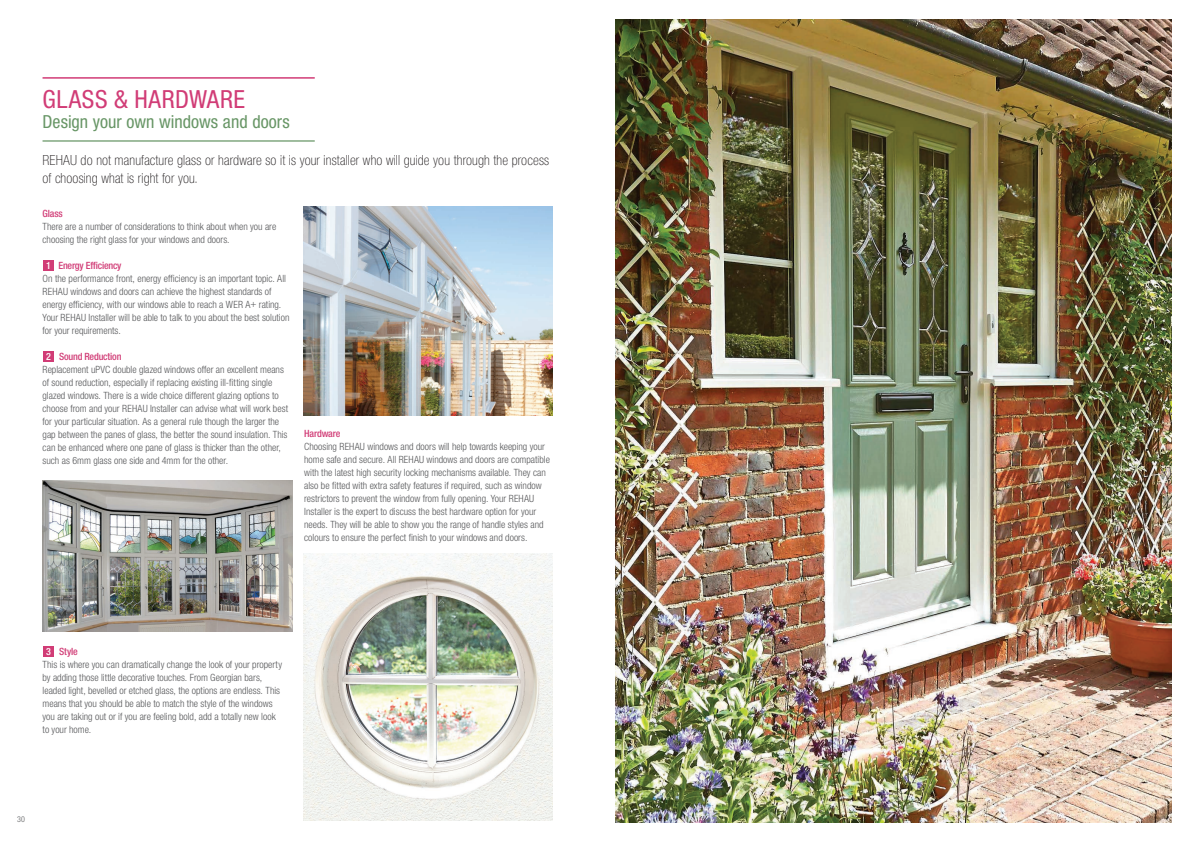
<style>
.page{position:relative;width:1191px;height:842px;background:#fff}
.page>*{position:absolute;margin:0;border:0;box-sizing:border-box;transform-origin:0 0}
.Cover_page_headline{font:condensed 25px "Helvetica Neue LTW1 G";letter-spacing:.025em;color:#d13c76}
.Cover_page_subline{font:condensed 18px "Helvetica Neue LTW1 G";color:#689666}
.Leadtext_small{font:100 condensed 14px/18px "Helvetica Neue LTW1 G";letter-spacing:.01em;color:#231f20}
.Bodytext{font:300 condensed 10px/13px "Helvetica Neue LTW1 G";color:#57585a}
.Bodytext-2{font:500 condensed 10px "Helvetica Neue LTW1 G";letter-spacing:-.02em;color:#d13c76}
.t1{font:300 condensed 8px "Helvetica Neue LTW1 G";color:#57585a}
.s1{color:#fff}
</style>
<div class="page">
<div style="left:43px;top:351px;width:11px;height:11px;background:#d13c76"></div>
<hr style="left:43px;top:77px;width:272px;height:2px;background:#d13c76">
<hr style="left:43px;top:140px;width:272px;height:2px;background:#689666">
<img style="left:615px;top:20px;width:556px;height:802px">
<img style="left:303px;top:553px;width:250px;height:268px">
<img style="left:303px;top:207px;width:250px;height:208px">
<img style="left:43px;top:480px;width:249px;height:151px">
<div style="left:43px;top:260px;width:11px;height:11px;background:#d13c76"></div>
<div style="left:43px;top:646px;width:11px;height:11px;background:#d13c76"></div>
<p class="Cover_page_headline" style="left:43px;top:85px;width:204px">GLASS &amp; HARDWARE</p>
<p class="Cover_page_subline" style="left:43px;top:111px;width:249px">Design your own windows and doors</p>
<p class="Leadtext_small" style="left:43px;top:151px;width:508px">REHAU do not manufacture glass or hardware so it is your installer who will guide you through the process of choosing what is right for you.</p>
<p class="Bodytext-2" style="left:43px;top:208px;width:22px">Glass</p>
<p class="Bodytext" style="left:43px;top:220px;width:235px">There are a number of considerations to think about when you are choosing the right glass for your windows and doors.</p>
<p class="Bodytext-2" style="left:46px;top:260px;width:77px"><span class="s1">1</span> Energy Efficiency</p>
<p class="Bodytext" style="left:43px;top:272px;width:248px">On the performance front, energy efficiency is an important topic. All REHAU windows and doors can achieve the highest standards of energy efficiency, with our windows able to reach a WER A+ rating.<br>Your REHAU Installer will be able to talk to you about the best solution for your requirements.</p>
<p class="Bodytext-2" style="left:46px;top:351px;width:77px"><span class="s1">2</span> Sound Reduction</p>
<p class="Bodytext" style="left:43px;top:363px;width:247px">Replacement uPVC double glazed windows offer an excellent means of sound reduction, especially if replacing existing ill-fitting single glazed windows. There is a wide choice different glazing options to choose from and your REHAU Installer can advise what will work best for your particular situation. As a general rule though the larger the gap between the panes of glass, the better the sound insulation. This can be enhanced where one pane of glass is thicker than the other, such as 6mm glass one side and 4mm for the other.</p>
<p class="Bodytext-2" style="left:304px;top:427px;width:38px">Hardware</p>
<p class="Bodytext" style="left:304px;top:440px;width:247px">Choosing REHAU windows and doors will help towards keeping your home safe and secure. All REHAU windows and doors are compatible with the latest high security locking mechanisms available. They can also be fitted with extra safety features if required, such as window restrictors to prevent the window from fully opening. Your REHAU Installer is the expert to discuss the best hardware option for your needs. They will be able to show you the range of handle styles and colours to ensure the perfect finish to your windows and doors.</p>
<p class="Bodytext-2" style="left:46px;top:645px;width:33px"><span class="s1">3</span> Style</p>
<p class="Bodytext" style="left:43px;top:658px;width:241px">This is where you can dramatically change the look of your property by adding those little decorative touches. From Georgian bars, leaded light, bevelled or etched glass, the options are endless. This means that you should be able to match the style of the windows you are taking out or if you are feeling bold, add a totally new look to your home.</p>
<p class="t1" style="left:17px;top:815px;width:9px">30</p>
</div>
